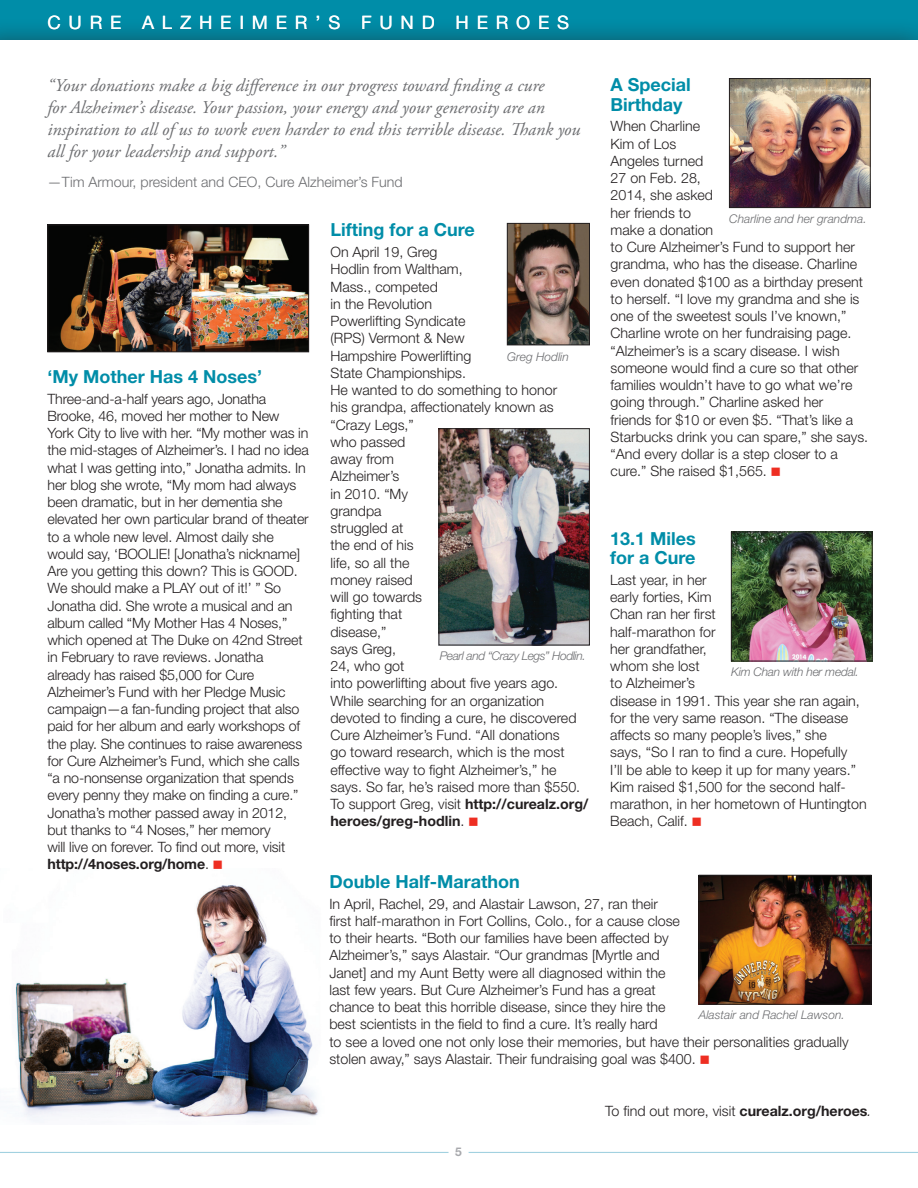
<style>
.page{position:relative;width:918px;height:1188px;background:#fff}
.page>*{position:absolute;margin:0;border:0;box-sizing:border-box;transform-origin:0 0}
.Story_Title{font:18.45px "Helvetica Neue LT Std";letter-spacing:.42em;color:#fff}
._1st_Page_Pull_Quote{font:italic 18px/21.9px "Adobe Garamond Pro";color:#6c6d70}
.Subhead_1{font:700 18px/19.5px "Helvetica Neue LT Std";color:#008da8}
.Body_Text{font:300 14.25px/17.2px "Helvetica Neue LT Std";color:#231f20}
.Pull_Quote_credit{font:300 14.25px "Helvetica Neue LT Std";color:#6c6d70}
.Photo_Caption{font:italic 300 12px "Helvetica Neue LT Std";color:#6c6d70}
.Photo_Caption-2{font:italic 300 12px "Helvetica Neue LT Std";letter-spacing:-.035em;color:#6c6d70}
.Photo_Caption-3{font:italic 300 12px "Helvetica Neue LT Std";letter-spacing:-.02em;color:#6c6d70}
.Page_numbers{font:700 12px "Helvetica Neue LT Std";color:#a8a9ad}
.s1{font-weight:700}
.s2{color:#ee2e22}
.s3{font-style:italic}
</style>
<div class="page">
<svg style="left:0;top:0;width:918px;height:55px;background:#0187a0"></svg>
<div style="left:0;top:40px;width:918px;height:1148px;background:#fff"></div>
<img style="left:15px;top:885px;width:304px;height:236px">
<hr style="left:917px;top:6px;width:1px;height:320px;background:#fff">
<hr style="left:0;top:1152px;width:449px;height:1px;background:#a2d1e0">
<hr style="left:469px;top:1152px;width:449px;height:1px;background:#a2d1e0">
<img style="left:50px;top:227px;width:257px;height:123px">
<div style="left:48px;top:225px;width:261px;height:127px;border:1px solid #231f20"></div>
<img style="left:509px;top:225px;width:79px;height:118px">
<div style="left:507px;top:223px;width:83px;height:122px;border:1px solid #231f20"></div>
<img style="left:441px;top:430px;width:147px;height:213px">
<div style="left:439px;top:428px;width:151px;height:217px;border:1px solid #231f20"></div>
<img style="left:733px;top:534px;width:137px;height:125px">
<div style="left:731px;top:532px;width:141px;height:129px;border:1px solid #231f20"></div>
<img style="left:701px;top:877px;width:168px;height:125px">
<div style="left:699px;top:875px;width:172px;height:129px;border:1px solid #231f20"></div>
<img style="left:731px;top:80px;width:137px;height:126px">
<div style="left:729px;top:78px;width:141px;height:130px;border:1px solid #231f20"></div>
<p class="Story_Title" style="left:47px;top:11px;width:523px">CURE ALZHEIMER’S FUND HEROES</p>
<p class="_1st_Page_Pull_Quote" style="left:48px;top:75px;width:535px">“Your donations make a big difference in our progress toward finding a cure<br>for Alzheimer’s disease. Your passion, your energy and your generosity are an inspiration to all of us to work even harder to end this terrible disease. Thank you all for your leadership and support.”</p>
<p class="Pull_Quote_credit" style="left:48px;top:173px;width:357px">—Tim Armour, president and CEO, Cure Alzheimer’s Fund</p>
<p class="Subhead_1" style="left:330px;top:220px;width:146px">Lifting for a Cure</p>
<p class="Body_Text" style="left:330px;top:243px;width:259px">On April 19, Greg<br>Hodlin from Waltham,<br>Mass., competed<br>in the Revolution<br>Powerlifting Syndicate<br>(RPS) Vermont &amp; New<br>Hampshire Powerlifting<br>State Championships.<br>He wanted to do something to honor<br>his grandpa, affectionately known as “Crazy Legs,”<br>who passed<br>away from<br>Alzheimer’s<br>in 2010. “My<br>grandpa<br>struggled at<br>the end of his<br>life, so all the<br>money raised<br>will go towards<br>fighting that<br>disease,”<br>says Greg,<br>24, who got<br>into powerlifting about five years ago.<br>While searching for an organization devoted to finding a cure, he discovered<br>Cure Alzheimer’s Fund. “All donations<br>go toward research, which is the most effective way to fight Alzheimer’s,” he says. So far, he’s raised more than $550.<br>To support Greg, visit <span class="s1">http://curealz.org/ heroes/greg-hodlin</span>. <span class="s2">■</span></p>
<p class="Photo_Caption" style="left:507px;top:349px;width:63px">Greg Hodlin</p>
<p class="Subhead_1" style="left:48px;top:366px;width:216px">‘My Mother Has 4 Noses’</p>
<p class="Body_Text" style="left:48px;top:390px;width:263px">Three-and-a-half years ago, Jonatha Brooke, 46, moved her mother to New York City to live with her. “My mother was in the mid-stages of Alzheimer’s. I had no idea what I was getting into,” Jonatha admits. In her blog she wrote, “My mom had always been dramatic, but in her dementia she elevated her own particular brand of theater to a whole new level. Almost daily she would say, ‘BOOLIE! [Jonatha’s nickname] Are you getting this down? This is GOOD.<br>We should make a PLAY out of it!’ ” So Jonatha did. She wrote a musical and an album called “My Mother Has 4 Noses,” which opened at The Duke on 42nd Street in February to rave reviews. Jonatha already has raised $5,000 for Cure Alzheimer’s Fund with her Pledge Music campaign—a fan-funding project that also paid for her album and early workshops of the play. She continues to raise awareness for Cure Alzheimer’s Fund, which she calls “a no-nonsense organization that spends every penny they make on finding a cure.” Jonatha’s mother passed away in 2012, but thanks to “4 Noses,” her memory<br>will live on forever. To find out more, visit <span class="s1">http://4noses.org/home</span>. <span class="s2">■</span></p>
<p class="Photo_Caption-2" style="left:440px;top:649px;width:148px">Pearl and “Crazy Legs” Hodlin.</p>
<p class="Subhead_1" style="left:611px;top:75px;width:82px">A Special<br>Birthday</p>
<p class="Body_Text" style="left:611px;top:117px;width:259px">When Charline<br>Kim of Los<br>Angeles turned<br>27 on Feb. 28,<br>2014, she asked<br>her friends to<br>make a donation<br>to Cure Alzheimer’s Fund to support her grandma, who has the disease. Charline even donated $100 as a birthday present to herself. “I love my grandma and she is one of the sweetest souls I’ve known,”<br>Charline wrote on her fundraising page. “Alzheimer’s is a scary disease. I wish someone would find a cure so that other families wouldn’t have to go what we’re going through.” Charline asked her<br>friends for $10 or even $5. “That’s like a<br>Starbucks drink you can spare,” she says. “And every dollar is a step closer to a cure.” She raised $1,565. <span class="s2">■</span></p>
<p class="Photo_Caption" style="left:729px;top:211px;width:139px">Charline and her grandma.</p>
<p class="Subhead_1" style="left:610px;top:528px;width:87px">13.1 Miles for a Cure</p>
<p class="Body_Text" style="left:610px;top:571px;width:258px">Last year, in her<br>early forties, Kim<br>Chan ran her first<br>half-marathon for<br>her grandfather,<br>whom she lost<br>to Alzheimer’s<br>disease in 1991. This year she ran again, for the very same reason. “The disease affects so many people’s lives,” she<br>says, “So I ran to find a cure. Hopefully<br>I’ll be able to keep it up for many years.”<br>Kim raised $1,500 for the second half&shy;marathon, in her hometown of Huntington<br>Beach, Calif. <span class="s2">■</span></p>
<p class="Photo_Caption-3" style="left:731px;top:665px;width:129px">Kim Chan with her medal.</p>
<p class="Subhead_1" style="left:329px;top:871px;width:192px">Double Half-Marathon</p>
<p class="Body_Text" style="left:329px;top:895px;width:521px">In April, Rachel, 29, and Alastair Lawson, 27, ran their<br>first half-marathon in Fort Collins, Colo., for a cause close<br>to their hearts. “Both our families have been affected by<br>Alzheimer’s,” says Alastair. “Our grandmas [Myrtle and<br>Janet] and my Aunt Betty were all diagnosed within the<br>last few years. But Cure Alzheimer’s Fund has a great<br>chance to beat this horrible disease, since they hire the<br>best scientists in the field to find a cure. It’s really hard<br>to see a loved one not only lose their memories, but have their personalities gradually stolen away,” says Alastair. Their fundraising goal was $400. <span class="s2">■</span></p>
<p class="Photo_Caption" style="left:699px;top:1008px;width:148px">Alastair and Rachel Lawson.</p>
<p class="Page_numbers" style="left:455px;top:1145px;width:8px">5</p>
<p class="Body_Text" style="left:605px;top:1102px;width:268px">To find out more, visit <span class="s1">curealz.org/heroes</span><span class="s3">.</span></p>
</div>
